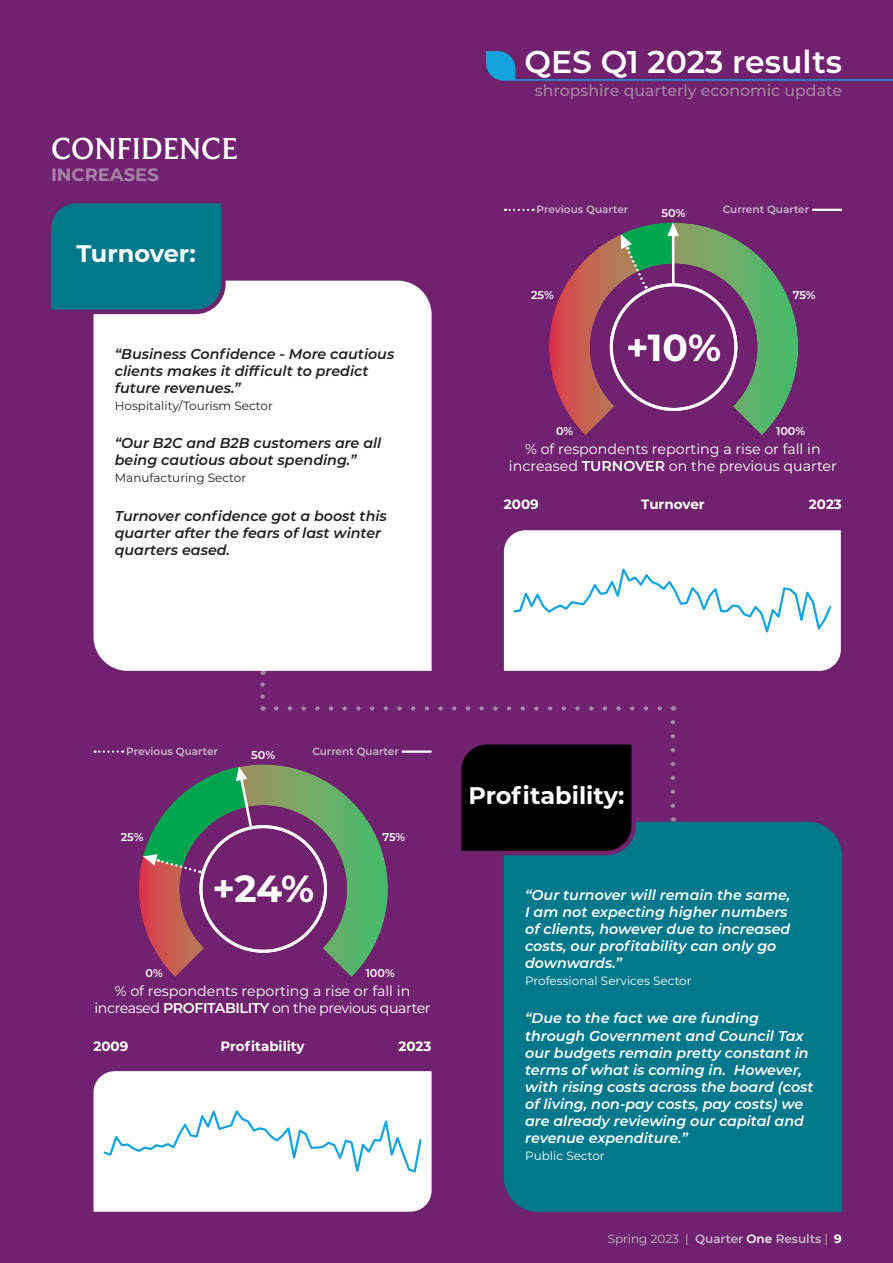
<style>
.page{position:relative;width:893px;height:1263px;background:#70226e}
.page>*{position:absolute;margin:0;border:0;box-sizing:border-box;transform-origin:0 0}
.t1{font:700 37.65px "Montserrat";color:#fff}
.t2{font:600 31.5px "Montserrat";color:#fff}
.t3{font:500 31.5px "Beaufort Pro";color:#fff}
.t4{font:700 24px "Montserrat";color:#fff}
.t5{font:700 18px "Montserrat";color:#a981a6}
.t6{font:500 15.75px "Montserrat";color:#a981a6}
.t7{font:italic 600 14.25px/17.1px "Montserrat";color:#fff}
.t8{font:italic 600 14.25px/17.1px "Montserrat";color:#231f20}
.t9{font:14.25px/17.1px "Montserrat";color:#fff;text-align:center}
.t10{font:700 13.5px "Montserrat";color:#fff}
.t11{font:12px "Montserrat";color:#231f20}
.t12{font:12px "Montserrat";color:#fff}
.t13{font:600 12px "Montserrat";color:#ccb8cc}
.t14{font:600 11.25px "Montserrat";color:#fff}
.t15{font:600 10.5px "Montserrat";color:#ccb8cc}
.s1{font-weight:600}
.s2{font-weight:400}
.s3{color:#fff}
.s4{font-weight:700;color:#fff}
</style>
<div class="page">
<svg style="left:276px;top:706px;width:386px;height:5px"></svg>
<svg style="left:260px;top:684px;width:5px;height:27px"></svg>
<svg style="left:671px;top:722px;width:4px;height:100px"></svg>
<div style="left:94px;top:281px;width:338px;height:390px;background:#fff"></div>
<svg style="left:51px;top:203px;width:177px;height:113px"></svg>
<div style="left:504px;top:822px;width:338px;height:390px;background:#00788b"></div>
<svg style="left:461px;top:744px;width:177px;height:113px"></svg>
<svg style="left:486px;top:51px;width:407px;height:30px"></svg>
<svg style="left:573px;top:420px;width:202px;height:15px"></svg>
<svg style="left:549px;top:222px;width:249px;height:198px"></svg>
<svg style="left:161px;top:960px;width:205px;height:17px"></svg>
<svg style="left:139px;top:764px;width:249px;height:196px"></svg>
<svg style="left:95px;top:750px;width:28px;height:3px"></svg>
<hr style="left:402px;top:750px;width:30px;height:3px;background:#fff">
<svg style="left:505px;top:209px;width:28px;height:2px"></svg>
<hr style="left:812px;top:209px;width:30px;height:2px;background:#fff">
<div style="left:504px;top:530px;width:337px;height:141px;background:#fff"></div>
<svg style="left:513px;top:568px;width:319px;height:65px"></svg>
<div style="left:94px;top:1071px;width:338px;height:141px;background:#fff"></div>
<svg style="left:103px;top:1110px;width:319px;height:63px"></svg>
<h2 class="t3" style="left:51px;top:135px;width:188px">CONFIDENCE</h2>
<p class="t5" style="left:51px;top:167px;width:109px">INCREASES</p>
<h3 class="t4" style="left:76px;top:244px;width:121px">Turnover:</h3>
<p class="t8" style="left:115px;top:346px;width:281px">“Business Confidence - More cautious clients makes it difficult to predict future revenues.”</p>
<p class="t11" style="left:115px;top:400px;width:160px">Hospitality/Tourism Sector</p>
<p class="t8" style="left:115px;top:435px;width:268px">“Our B2C and B2B customers are all being cautious about spending.”</p>
<p class="t11" style="left:115px;top:472px;width:133px">Manufacturing Sector</p>
<p class="t8" style="left:115px;top:508px;width:274px">Turnover confidence got a boost this quarter after the fears of last winter quarters eased.</p>
<h2 class="t2" style="left:525px;top:46px;width:319px">QES Q1 2023 results</h2>
<p class="t6" style="left:535px;top:84px;width:308px">shropshire quarterly economic update</p>
<p class="t15" style="left:537px;top:204px;width:93px">Previous Quarter</p>
<p class="t15" style="left:723px;top:204px;width:88px">Current Quarter</p>
<p class="t14" style="left:662px;top:207px;width:25px">50%</p>
<p class="t14" style="left:531px;top:288px;width:24px">25%</p>
<p class="t14" style="left:556px;top:425px;width:19px">0%</p>
<h1 class="t1" style="left:626px;top:326px;width:97px">+10%</h1>
<p class="t14" style="left:793px;top:288px;width:24px">75%</p>
<p class="t14" style="left:776px;top:425px;width:31px">100%</p>
<p class="t9" style="left:509px;top:441px;width:329px">% of respondents reporting a rise or fall in increased <span class="s1">TURNOVER</span> on the previous quarter</p>
<p class="t10" style="left:504px;top:498px;width:36px">2009</p>
<p class="t10" style="left:641px;top:498px;width:65px">Turnover</p>
<p class="t10" style="left:809px;top:498px;width:34px">2023</p>
<p class="t15" style="left:126px;top:746px;width:93px">Previous Quarter</p>
<p class="t15" style="left:312px;top:746px;width:88px">Current Quarter</p>
<p class="t14" style="left:251px;top:748px;width:25px">50%</p>
<p class="t14" style="left:121px;top:830px;width:24px">25%</p>
<p class="t14" style="left:146px;top:967px;width:19px">0%</p>
<h1 class="t1" style="left:212px;top:867px;width:103px">+24%</h1>
<p class="t14" style="left:382px;top:830px;width:24px">75%</p>
<p class="t14" style="left:366px;top:967px;width:31px">100%</p>
<p class="t9" style="left:94px;top:983px;width:338px">% of respondents reporting a rise or fall in increased <span class="s1">PROFITABILITY</span> on the previous quarter</p>
<p class="t10" style="left:94px;top:1040px;width:36px">2009</p>
<p class="t10" style="left:220px;top:1040px;width:86px">Profitability</p>
<p class="t10" style="left:399px;top:1040px;width:34px">2023</p>
<h3 class="t4" style="left:468px;top:785px;width:158px">Profitability:</h3>
<p class="t7" style="left:525px;top:887px;width:267px">“Our turnover will remain the same,<br>I am not expecting higher numbers of clients, however due to increased costs, our profitability can only go downwards.”</p>
<p class="t12" style="left:525px;top:975px;width:168px">Professional Services Sector</p>
<p class="t7" style="left:525px;top:1011px;width:290px">“Due to the fact we are funding through Government and Council Tax our budgets remain pretty constant in terms of what is coming in. However, with rising costs across the board (cost of living, non-pay costs, pay costs) we are already reviewing our capital and revenue expenditure.”</p>
<p class="t12" style="left:525px;top:1150px;width:81px">Public Sector</p>
<p class="t13" style="left:608px;top:1233px;width:236px"><span class="s2">Spring 2023 |</span> Quarter <span class="s3">One</span> Results <span class="s2">|</span> <span class="s4">9</span></p>
</div>
